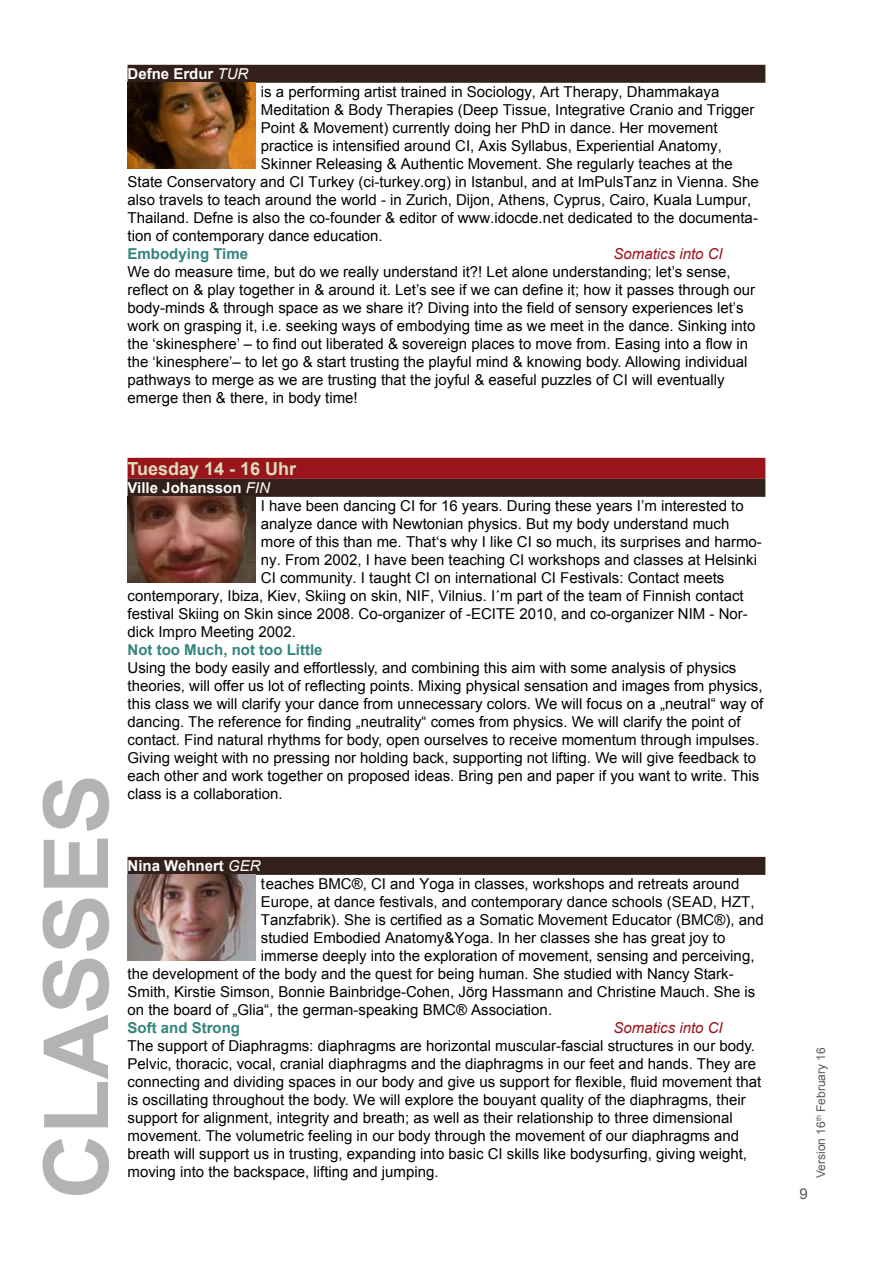
<style>
.page{position:relative;width:893px;height:1263px;background:#fff}
.page>*{position:absolute;margin:0;border:0;box-sizing:border-box;transform-origin:0 0}
.t1{font:700 90px "Arial";color:#b1b3b4}
.t2{font:700 18px "Arial";color:#dbdfb8}
.t3{font:15px/18px "Arial";color:#000}
.t4{font:700 15px "Arial";color:#32847e}
.t5{font:700 15px "Arial";color:#fff}
.t6{font:italic 15px "Arial";color:#9a141b}
.t7{font:15px "Arial";color:#58585a}
.t8{font:12px "Arial";color:#58585a}
.s1{font-weight:400;font-style:italic}
</style>
<div class="page">
<div style="left:128px;top:65px;width:637px;height:18px;background:#33201b"></div>
<div style="left:128px;top:458px;width:637px;height:21px;background:#9a141b"></div>
<div style="left:128px;top:479px;width:637px;height:18px;background:#33201b"></div>
<div style="left:128px;top:857px;width:637px;height:18px;background:#33201b"></div>
<img style="left:128px;top:83px;width:127px;height:86px">
<img style="left:128px;top:497px;width:127px;height:86px">
<img style="left:128px;top:875px;width:127px;height:86px">
<p class="t5" style="left:128px;top:63px;width:122px">Defne Erdur <span class="s1">TUR</span></p>
<p class="t3" style="left:261px;top:82px;width:460px">is a performing artist trained in Sociology, Art Therapy, Dhammakaya</p>
<p class="t3" style="left:261px;top:100px;width:495px">Meditation &amp; Body Therapies (Deep Tissue, Integrative Cranio and Trigger</p>
<p class="t3" style="left:261px;top:118px;width:458px">Point &amp; Movement) currently doing her PhD in dance. Her movement</p>
<p class="t3" style="left:261px;top:136px;width:463px">practice is intensified around CI, Axis Syllabus, Experiential Anatomy,</p>
<p class="t3" style="left:261px;top:154px;width:473px">Skinner Releasing &amp; Authentic Movement. She regularly teaches at the</p>
<p class="t3" style="left:128px;top:172px;width:633px">State Conservatory and CI Turkey (ci-turkey.org) in Istanbul, and at ImPulsTanz in Vienna. She</p>
<p class="t3" style="left:128px;top:190px;width:625px">also travels to teach around the world - in Zurich, Dijon, Athens, Cyprus, Cairo, Kuala Lumpur,</p>
<p class="t3" style="left:128px;top:208px;width:632px">Thailand. Defne is also the co-founder &amp; editor of www.idocde.net dedicated to the documenta-</p>
<p class="t3" style="left:128px;top:226px;width:257px">tion of contemporary dance education.</p>
<p class="t4" style="left:128px;top:243px;width:122px">Embodying Time</p>
<p class="t6" style="left:614px;top:244px;width:111px">Somatics into CI</p>
<p class="t3" style="left:128px;top:262px;width:629px">We do measure time, but do we really understand it?! Let alone understanding; let’s sense, reflect on &amp; play together in &amp; around it. Let’s see if we can define it; how it passes through our body-minds &amp; through space as we share it? Diving into the field of sensory experiences let’s work on grasping it, i.e. seeking ways of embodying time as we meet in the dance. Sinking into the ‘skinesphere’ – to find out liberated &amp; sovereign places to move from. Easing into a flow in the ‘kinesphere’– to let go &amp; start trusting the playful mind &amp; knowing body. Allowing individual pathways to merge as we are trusting that the joyful &amp; easeful puzzles of CI will eventually emerge then &amp; there, in body time!</p>
<h1 class="t1" style="left:17px;top:1199px;width:427px;rotate:-90deg">CLASSES</h1>
<p class="t2" style="left:128px;top:456px;width:170px">Tuesday 14 - 16 Uhr</p>
<p class="t5" style="left:128px;top:477px;width:144px">Ville Johansson <span class="s1">FIN</span></p>
<p class="t3" style="left:261px;top:496px;width:484px">I have been dancing CI for 16 years. During these years I’m interested to</p>
<p class="t3" style="left:261px;top:514px;width:470px">analyze dance with Newtonian physics. But my body understand much</p>
<p class="t3" style="left:261px;top:532px;width:503px">more of this than me. That‘s why I like CI so much, its surprises and harmo-</p>
<p class="t3" style="left:261px;top:550px;width:498px">ny. From 2002, I have been teaching CI workshops and classes at Helsinki</p>
<p class="t3" style="left:261px;top:568px;width:465px">CI community. I taught CI on international CI Festivals: Contact meets</p>
<p class="t3" style="left:128px;top:586px;width:618px">contemporary, Ibiza, Kiev, Skiing on skin, NIF, Vilnius. I´m part of the team of Finnish contact</p>
<p class="t3" style="left:128px;top:604px;width:622px">festival Skiing on Skin since 2008. Co-organizer of -ECITE 2010, and co-organizer NIM - Nor-</p>
<p class="t3" style="left:128px;top:622px;width:170px">dick Impro Meeting 2002.</p>
<p class="t4" style="left:128px;top:639px;width:196px">Not too Much, not too Little</p>
<p class="t3" style="left:128px;top:658px;width:637px">Using the body easily and effortlessly, and combining this aim with some analysis of physics theories, will offer us lot of reflecting points. Mixing physical sensation and images from physics, this class we will clarify your dance from unnecessary colors. We will focus on a „neutral“ way of dancing. The reference for finding „neutrality“ comes from physics. We will clarify the point of contact. Find natural rhythms for body, open ourselves to receive momentum through impulses.<br>Giving weight with no pressing nor holding back, supporting not lifting. We will give feedback to each other and work together on proposed ideas. Bring pen and paper if you want to write. This class is a collaboration.</p>
<p class="t5" style="left:128px;top:855px;width:135px">Nina Wehnert <span class="s1">GER</span></p>
<p class="t3" style="left:261px;top:874px;width:480px">teaches BMC®, CI and Yoga in classes, workshops and retreats around</p>
<p class="t3" style="left:261px;top:892px;width:495px">Europe, at dance festivals, and contemporary dance schools (SEAD, HZT,</p>
<p class="t3" style="left:261px;top:910px;width:504px">Tanzfabrik). She is certified as a Somatic Movement Educator (BMC®), and</p>
<p class="t3" style="left:261px;top:928px;width:466px">studied Embodied Anatomy&amp;Yoga. In her classes she has great joy to</p>
<p class="t3" style="left:261px;top:946px;width:495px">immerse deeply into the exploration of movement, sensing and perceiving,</p>
<p class="t3" style="left:128px;top:964px;width:608px">the development of the body and the quest for being human. She studied with Nancy Stark-</p>
<p class="t3" style="left:128px;top:982px;width:629px">Smith, Kirstie Simson, Bonnie Bainbridge-Cohen, Jörg Hassmann and Christine Mauch. She is</p>
<p class="t3" style="left:128px;top:1000px;width:426px">on the board of „Glia“, the german-speaking BMC® Association.</p>
<p class="t4" style="left:128px;top:1017px;width:114px">Soft and Strong</p>
<p class="t6" style="left:614px;top:1018px;width:111px">Somatics into CI</p>
<p class="t3" style="left:128px;top:1036px;width:635px">The support of Diaphragms: diaphragms are horizontal muscular-fascial structures in our body.<br>Pelvic, thoracic, vocal, cranial diaphragms and the diaphragms in our feet and hands. They are connecting and dividing spaces in our body and give us support for flexible, fluid movement that is oscillating throughout the body. We will explore the bouyant quality of the diaphragms, their support for alignment, integrity and breath; as well as their relationship to three dimensional movement. The volumetric feeling in our body through the movement of our diaphragms and breath will support us in trusting, expanding into basic CI skills like bodysurfing, giving weight, moving into the backspace, lifting and jumping.</p>
<p class="t7" style="left:800px;top:1184px;width:10px">9</p>
<p class="t8" style="left:813px;top:1178px;width:132px;rotate:-90deg">Version 16<sup>th</sup> February 16</p>
</div>
